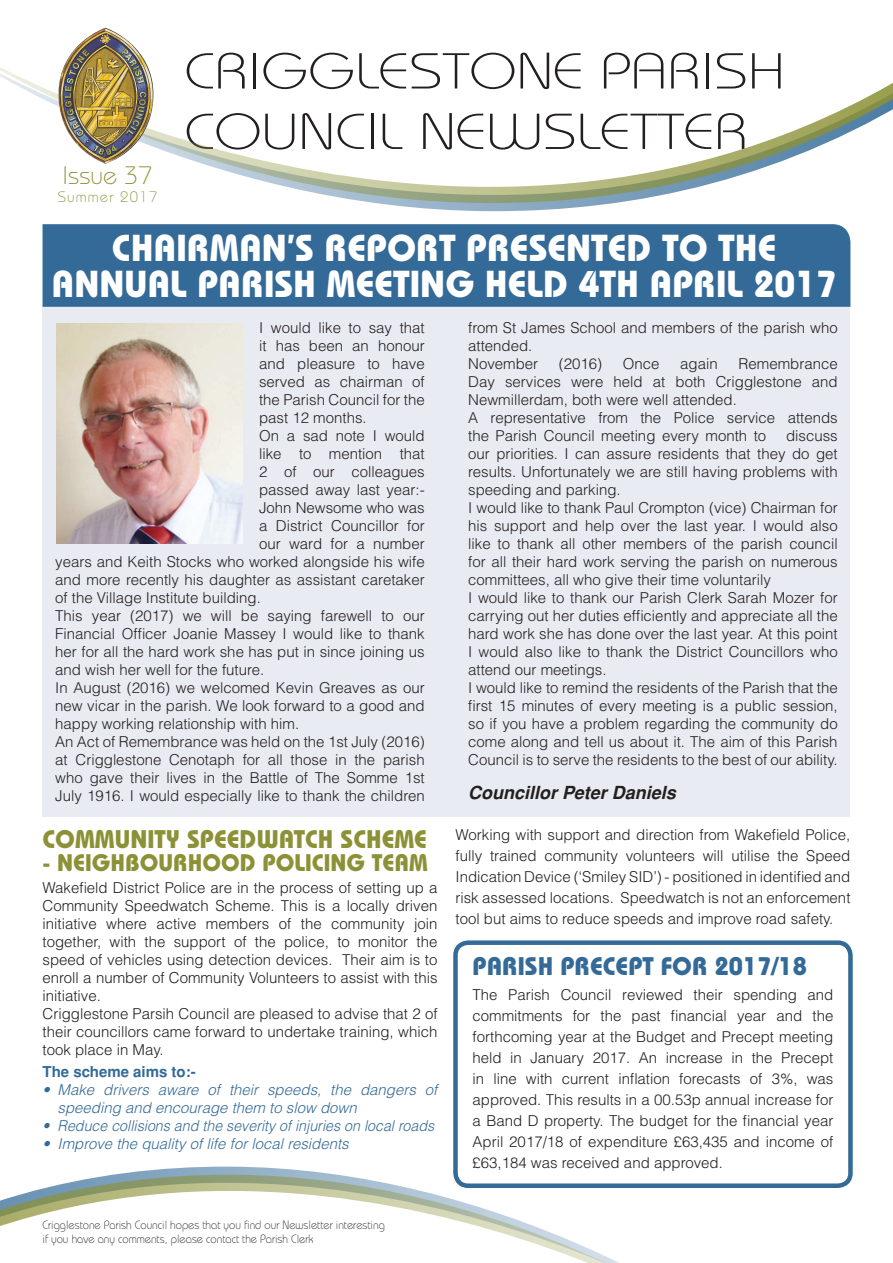
<style>
.page{position:relative;width:893px;height:1263px;background:#fff}
.page>*{position:absolute;margin:0;border:0;box-sizing:border-box;transform-origin:0 0}
.t1{font:300 50.4px/60.4px "Bauhaus";color:#231f20;scale:1.2 1}
.t2{font:700 37.5px/36px "Bauhaus";color:#fff;text-align:center}
.t3{font:700 25.5px "Bauhaus";color:#8d9136}
.t4{font:700 25.5px "Bauhaus";color:#336a97}
.t5{font:300 25.2px "Bauhaus";color:#8d9136}
.t6{font:700 24px "Bauhaus";color:#8d9136}
.t7{font:italic 700 18px "Helvetica";color:#231f20}
.t8{font:300 15px/18px "Helvetica";color:#231f20}
.t9{font:italic 300 15px/18px "Helvetica";color:#336a97}
.t10{font:italic 300 15px "Helvetica";color:#336a97;scale:.95 1}
.t11{font:700 15px "Helvetica";color:#336a97}
.t12{font:300 15px "Bauhaus";letter-spacing:.08em;color:#8d9136}
.t13{font:300 12px/14.4px "Bauhaus";color:#231f20;scale:.93 1}
</style>
<div class="page">
<div style="left:43px;top:307px;width:807px;height:509px;background:#e8ebf1"></div>
<div style="left:43px;top:224px;width:807px;height:83px;background:#336a97"></div>
<svg style="left:392px;top:205px;width:206px;height:7px"></svg>
<svg style="left:0;top:27px;width:893px;height:178px"></svg>
<svg style="left:126px;top:1166px;width:198px;height:7px"></svg>
<svg style="left:0;top:1173px;width:619px;height:90px"></svg>
<img style="left:58px;top:28px;width:96px;height:136px">
<img style="left:57px;top:323px;width:185px;height:220px">
<div style="left:453px;top:940px;width:400px;height:248px;border:4px solid #336a97;border-radius:13px"></div>
<h1 class="t1" style="left:184px;top:40px;width:502px">CRIGGLESTONE PARISH<br>COUNCIL NEWSLETTER</h1>
<h3 class="t5" style="left:63px;top:160px;width:91px">Issue 37</h3>
<p class="t12" style="left:58px;top:188px;width:101px">Summer 2017</p>
<h2 class="t2" style="left:52px;top:229px;width:787px">CHAIRMAN’S REPORT PRESENTED TO THE<br>ANNUAL PARISH MEETING HELD 4TH APRIL 2017</h2>
<p class="t8" style="left:259px;top:318px;width:167px">I would like to say that</p>
<p class="t8" style="left:259px;top:336px;width:167px">it has been an honour</p>
<p class="t8" style="left:259px;top:354px;width:167px">and pleasure to have</p>
<p class="t8" style="left:259px;top:372px;width:167px">served as chairman of</p>
<p class="t8" style="left:259px;top:390px;width:167px">the Parish Council for the</p>
<p class="t8" style="left:259px;top:408px;width:109px">past 12 months.</p>
<p class="t8" style="left:259px;top:426px;width:167px">On a sad note I would</p>
<p class="t8" style="left:259px;top:444px;width:167px">like to mention that</p>
<p class="t8" style="left:259px;top:462px;width:167px">2 of our colleagues</p>
<p class="t8" style="left:259px;top:480px;width:167px">passed away last year:-</p>
<p class="t8" style="left:259px;top:498px;width:167px">John Newsome who was</p>
<p class="t8" style="left:259px;top:516px;width:167px">a District Councillor for</p>
<p class="t8" style="left:259px;top:534px;width:167px">our ward for a number</p>
<p class="t8" style="left:55px;top:552px;width:371px">years and Keith Stocks who worked alongside his wife</p>
<p class="t8" style="left:55px;top:570px;width:371px">and more recently his daughter as assistant caretaker</p>
<p class="t8" style="left:55px;top:588px;width:207px">of the Village Institute building.</p>
<p class="t8" style="left:55px;top:606px;width:371px">This year (2017) we will be saying farewell to our</p>
<p class="t8" style="left:55px;top:624px;width:371px">Financial Officer Joanie Massey I would like to thank</p>
<p class="t8" style="left:55px;top:642px;width:371px">her for all the hard work she has put in since joining us</p>
<p class="t8" style="left:55px;top:660px;width:210px">and wish her well for the future.</p>
<p class="t8" style="left:55px;top:678px;width:371px">In August (2016) we welcomed Kevin Greaves as our</p>
<p class="t8" style="left:55px;top:696px;width:371px">new vicar in the parish. We look forward to a good and</p>
<p class="t8" style="left:55px;top:714px;width:245px">happy working relationship with him.</p>
<p class="t8" style="left:55px;top:732px;width:371px">An Act of Remembrance was held on the 1st July (2016)</p>
<p class="t8" style="left:55px;top:750px;width:371px">at Crigglestone Cenotaph for all those in the parish</p>
<p class="t8" style="left:55px;top:768px;width:371px">who gave their lives in the Battle of The Somme 1st</p>
<p class="t8" style="left:55px;top:786px;width:371px">July 1916. I would especially like to thank the children</p>
<h3 class="t3" style="left:43px;top:824px;width:386px">COMMUNITY SPEEDWATCH SCHEME</h3>
<h3 class="t6" style="left:43px;top:847px;width:387px">- NEIGHBOURHOOD POLICING TEAM</h3>
<p class="t8" style="left:43px;top:878px;width:396px">Wakefield District Police are in the process of setting up a Community Speedwatch Scheme. This is a locally driven initiative where active members of the community join together, with the support of the police, to monitor the speed of vehicles using detection devices. Their aim is to enroll a number of Community Volunteers to assist with this initiative.<br>Crigglestone Parsih Council are pleased to advise that 2 of their councillors came forward to undertake training, which took place in May.</p>
<p class="t11" style="left:43px;top:1063px;width:155px">The scheme aims to:-</p>
<p class="t9" style="left:58px;top:1080px;width:381px;text-indent:-15px">• Make drivers aware of their speeds, the dangers of speeding and encourage them to slow down</p>
<p class="t10" style="left:43px;top:1116px;width:414px">• Reduce collisions and the severity of injuries on local roads</p>
<p class="t9" style="left:43px;top:1134px;width:308px">• Improve the quality of life for local residents</p>
<p class="t8" style="left:468px;top:318px;width:371px">from St James School and members of the parish who attended.<br>November</p>
<p class="t8" style="left:559px;top:354px;width:45px">(2016)</p>
<p class="t8" style="left:623px;top:354px;width:38px">Once</p>
<p class="t8" style="left:680px;top:354px;width:39px">again</p>
<p class="t8" style="left:468px;top:354px;width:371px;text-indent:270px">Remembrance Day services were held at both Crigglestone and Newmillerdam, both were well attended.<br>A representative from the Police service attends the Parish Council meeting every month to</p>
<p class="t8" style="left:468px;top:426px;width:371px;text-indent:318px">discuss our priorities. I can assure residents that they do get results. Unfortunately we are still having problems with speeding and parking.<br>I would like to thank Paul Crompton (vice) Chairman for his support and help over the last year. I would also like to thank all other members of the parish council for all their hard work serving the parish on numerous committees, all who give their time voluntarily<br>I would like to thank our Parish Clerk Sarah Mozer for carrying out her duties efficiently and appreciate all the hard work she has done over the last year. At this point I would also like to thank the District Councillors who attend our meetings.<br>I would like to remind the residents of the Parish that the first 15 minutes of every meeting is a public session, so if you have a problem regarding the community do come along and tell us about it. The aim of this Parish Council is to serve the residents to the best of our ability.</p>
<p class="t7" style="left:468px;top:782px;width:209px">Councillor Peter Daniels</p>
<p class="t8" style="left:455px;top:824px;width:396px;line-height:21px;text-align:justify">Working with support and direction from Wakefield Police, fully trained community volunteers will utilise the Speed Indication Device (‘Smiley SID’) - positioned in identified and risk assessed locations. Speedwatch is not an enforcement tool but aims to reduce speeds and improve road safety.</p>
<h3 class="t4" style="left:472px;top:950px;width:336px">PARISH PRECEPT FOR 2017/18</h3>
<p class="t8" style="left:472px;top:984px;width:362px;line-height:21px;text-align:justify">The Parish Council reviewed their spending and commitments for the past financial year and the forthcoming year at the Budget and Precept meeting held in January 2017. An increase in the Precept in line with current inflation forecasts of 3%, was approved. This results in a 00.53p annual increase for a Band D property. The budget for the financial year April 2017/18 of expenditure £63,435 and income of £63,184 was received and approved.</p>
<p class="t13" style="left:43px;top:1217px;width:370px">Crigglestone Parish Council hopes that you find our Newsletter interesting if you have any comments, please contact the Parish Clerk</p>
</div>
